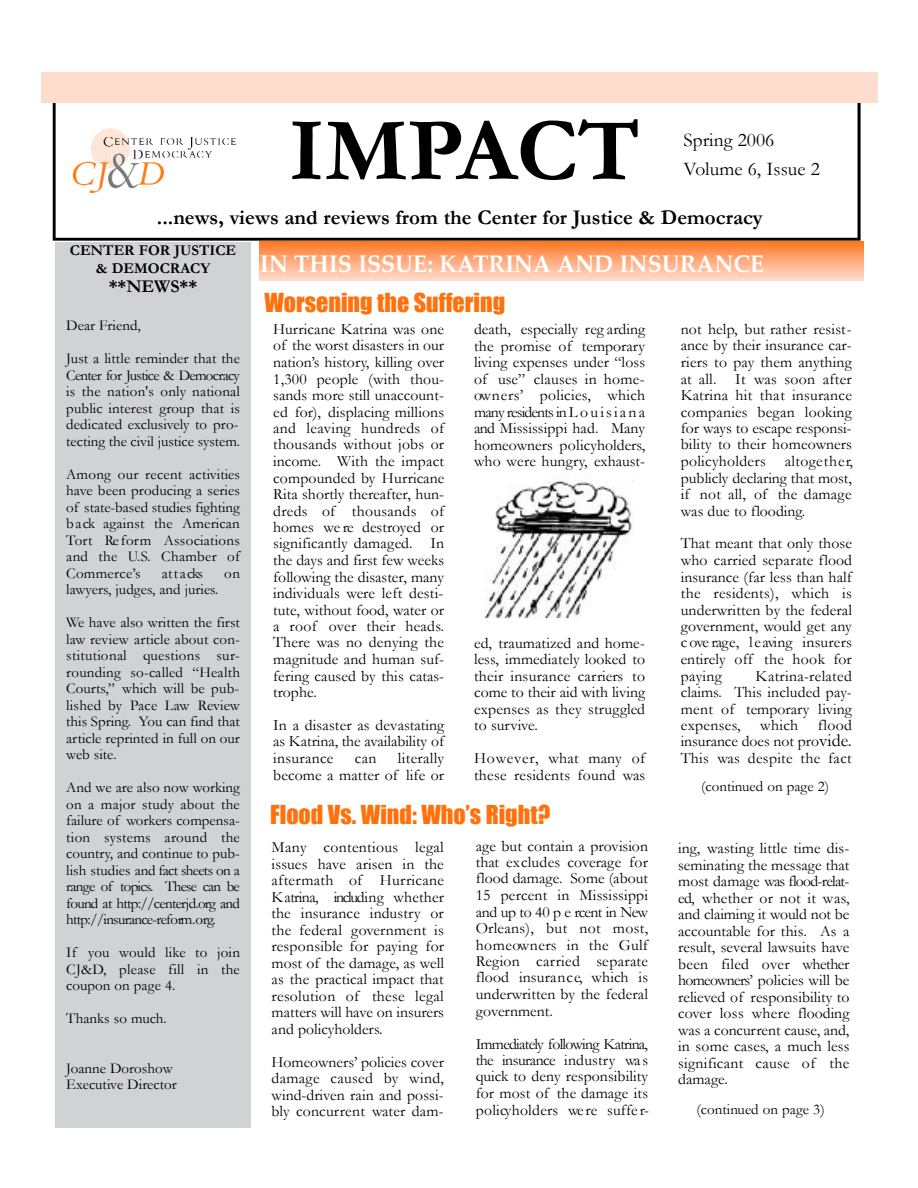
<style>
.page{position:relative;width:918px;height:1188px;background:#fff}
.page>*{position:absolute;margin:0;border:0;box-sizing:border-box;transform-origin:0 0}
.t1{font:700 90.75px "Garamond";color:#000}
.t2{font:24px "Impact";color:#ff710c}
.t3{font:700 24px "Palatino";color:#fff;scale:.96 1}
.t4{font:700 21px "Garamond";color:#000}
.t5{font:19.5px/28.8px "Garamond";color:#000}
.t6{font:700 18px "Garamond";color:#000}
.t7{font:15.75px/16.5px "Garamond";letter-spacing:.005em;color:#000;text-align:justify}
.t8{font:15px/16.5px "Garamond";color:#000;text-align:justify}
.t9{font:700 15px/18px "Garamond";color:#000;text-align:center}
.s1{font-size:18px}
</style>
<div class="page">
<svg style="left:53px;top:102px;width:808px;height:139px"></svg>
<div style="left:41px;top:72px;width:837px;height:30px;background:#ffddce"></div>
<img style="left:62px;top:117px;width:176px;height:84px">
<div style="left:679px;top:129px;width:149px;height:68px;background:#fff"></div>
<div style="left:55px;top:242px;width:196px;height:886px;background:#d0d2d3"></div>
<img style="left:260px;top:242px;width:604px;height:38px">
<div style="left:272px;top:105px;width:386px;height:103px;background:#fff"></div>
<div style="left:154px;top:207px;width:648px;height:26px;background:#fff"></div>
<img style="left:485px;top:478px;width:150px;height:141px">
<h1 class="t1" style="left:289px;top:101px;width:353px">IMPACT</h1>
<h3 class="t4" style="left:157px;top:206px;width:607px">...news, views and reviews from the Center for Justice &amp; Democracy</h3>
<p class="t5" style="left:683px;top:126px;width:138px">Spring 2006<br>Volume 6, Issue 2</p>
<p class="t9" style="left:70px;top:242px;width:168px">CENTER FOR JUSTICE &amp; DEMOCRACY</p>
<p class="t6" style="left:109px;top:277px;width:90px">**NEWS**</p>
<p class="t8" style="left:66px;top:309px;width:175px;line-height:33px">Dear Friend,<br>Just a little reminder that the</p>
<p class="t8" style="left:66px;top:367px;width:175px">Center for Justice &amp; Democracy is the nation's only national public interest group that is dedicated exclusively to pro&shy;tecting the civil justice system.</p>
<p class="t8" style="left:66px;top:466px;width:175px">Among our recent activities have been producing a series of state-based studies fighting b a ck against the A m e ric a n To rt Re fo rm A s s o c iatio n s and the U.S. Chamber of C o m m e rc e ’s</p>
<p class="t8" style="left:162px;top:565px;width:43px">at t a cks</p>
<p class="t8" style="left:224px;top:565px;width:17px">on</p>
<p class="t8" style="left:66px;top:581px;width:154px">lawyers, judges, and juries.</p>
<p class="t8" style="left:66px;top:615px;width:175px">We have also written the first law review article about con&shy;stitutional questions sur&shy;rounding so-called “Health Courts,” which will be pub&shy;lished by Pace Law Review this Spring. You can find that article reprinted in full on our web site.</p>
<p class="t8" style="left:66px;top:779px;width:175px">And we are also now working on a major study about the failure of workers compensa&shy;tion systems around the country, and continue to pub&shy;lish studies and fact sheets on a ran ge of to p ics. These can be found at http://centerjd .o rg and h ttp :/ / in su ran ce-refo rm .o rg.</p>
<p class="t8" style="left:66px;top:944px;width:175px">I f you would like to join C J &amp; D, please fill in the coupon on page 4.</p>
<p class="t8" style="left:66px;top:1011px;width:102px">Thanks so much.</p>
<p class="t8" style="left:66px;top:1060px;width:112px">Joanne Doroshow<br>Executive Director</p>
<h2 class="t3" style="left:260px;top:253px;width:527px">IN THIS ISSUE: KATRINA AND INSURANCE</h2>
<h2 class="t2" style="left:264px;top:288px;width:242px">Worsening the Suffering</h2>
<p class="t7" style="left:273px;top:321px;width:173px">Hurricane Katrina was one of the worst disasters in our nation’s history, killing over 1,300 people (with thou&shy;sands more still unaccount&shy;ed for), displacing millions and leaving hundreds of thousands without jobs or income. With the impact compounded by Hurricane Rita shortly thereafter, hun&shy;d reds of thousands of homes we re destroyed or significantly damaged. In the days and first few weeks following the disaster, many individuals were left desti&shy;tute, without food, water or a ro o f over their heads.<br>There was no denying the magnitude and human suf&shy;fering caused by this catas&shy;trophe.</p>
<p class="t7" style="left:273px;top:717px;width:172px">In a disaster as devastating as Katrina, the availability of in s u rance</p>
<p class="t7" style="left:273px;top:750px;width:172px;text-align:right">litera lly<br>become a matter of life or</p>
<p class="t7" style="left:355px;top:750px;width:23px">can</p>
<p class="t7" style="left:474px;top:321px;width:173px">death, especially reg arding the promise of temporary living expenses under “loss of use” clauses in home&shy;ow n e rs ’ p o lic ie s, wh ich many residents in L o u i s i a n a and Mississippi had. Many homeowners policyholders, who were hungry, exhaust-</p>
<p class="t7" style="left:474px;top:635px;width:173px">ed, traumatized and home&shy;less, immediately looked to their insurance carriers to come to their aid with living expenses as they struggled to survive.</p>
<p class="t7" style="left:474px;top:750px;width:173px">H oweve r, wh at many of these residents found was</p>
<h2 class="t2" style="left:270px;top:800px;width:282px">Flood Vs. Wind: Who’s Right?</h2>
<p class="t7" style="left:272px;top:840px;width:174px">M a ny contentious lega l issues have arisen in the a fte rm ath of H u rr ic a n e Katrin a, in cluding wh e th e r the insurance industry or the federal government is responsible for paying for most of the damage, as well as the practical impact that resolution of these lega l matters will have on insurers and policyholders.</p>
<p class="t7" style="left:272px;top:1054px;width:174px">Homeowners’ policies cover d a m age caused by wind, wind-driven rain and possi&shy;bly concurrent water dam-</p>
<p class="t7" style="left:476px;top:838px;width:174px">age but contain a provision that excludes coverage for flood damage. Some (about 15 percent in Mississippi and up to 40 p e rcent in New O rle a n s ), but not most, h o m e ow n e rs in the Gulf Region carried sep a rate flood insura n c e, wh ich is underwritten by the federal government.</p>
<p class="t7" style="left:476px;top:1036px;width:175px">Im m ed iately fo llowing Katrin a, the insurance in d u s try wa s quick to deny responsibility for most of the damage its p o licy h o ld e rs we re suffe r-</p>
<p class="t7" style="left:681px;top:321px;width:174px">not help, but rather resist&shy;ance by their insurance car&shy;riers to pay them anything at all. It was soon after Katrina hit that insurance companies began looking for ways to escape responsi&shy;bility to their homeowners p o licy h o ld e rs altoge t h e r, publicly declaring that most, if not all, of the damage was due to flooding.</p>
<p class="t7" style="left:681px;top:535px;width:173px">That meant that only those who carried separate flood insurance (far less than half the re s id e n ts ), wh ich is underwritten by the federal government, would get any c ove rage, l e aving insure rs entirely off the hook for p aying</p>
<p class="t7" style="left:681px;top:668px;width:173px;text-indent:75px">Katr in a -re late d claims. This included pay&shy;ment of temporary living ex p e n s e s,</p>
<p class="t7" style="left:681px;top:717px;width:173px;text-indent:137px">flo o d insurance does not pro<span class="s1">vide.<br></span>This was despite the fact</p>
<p class="t7" style="left:760px;top:717px;width:39px">wh ich</p>
<p class="t8" style="left:701px;top:778px;width:130px">(continued on page 2)</p>
<p class="t7" style="left:678px;top:840px;width:173px">ing, wasting little time dis&shy;seminating the message that most damage was flo o d -relat&shy;ed, whether or not it was, and claiming it would not be accountable for this. As a result, several lawsuits have been filed over wh e th e r h o m eow n ers’ policies will be relieved of responsibility to cover loss where flooding was a concurrent cause, and, in some cases, a much less significant cause of th e damage.</p>
<p class="t8" style="left:697px;top:1101px;width:130px">(continued on page 3)</p>
</div>
